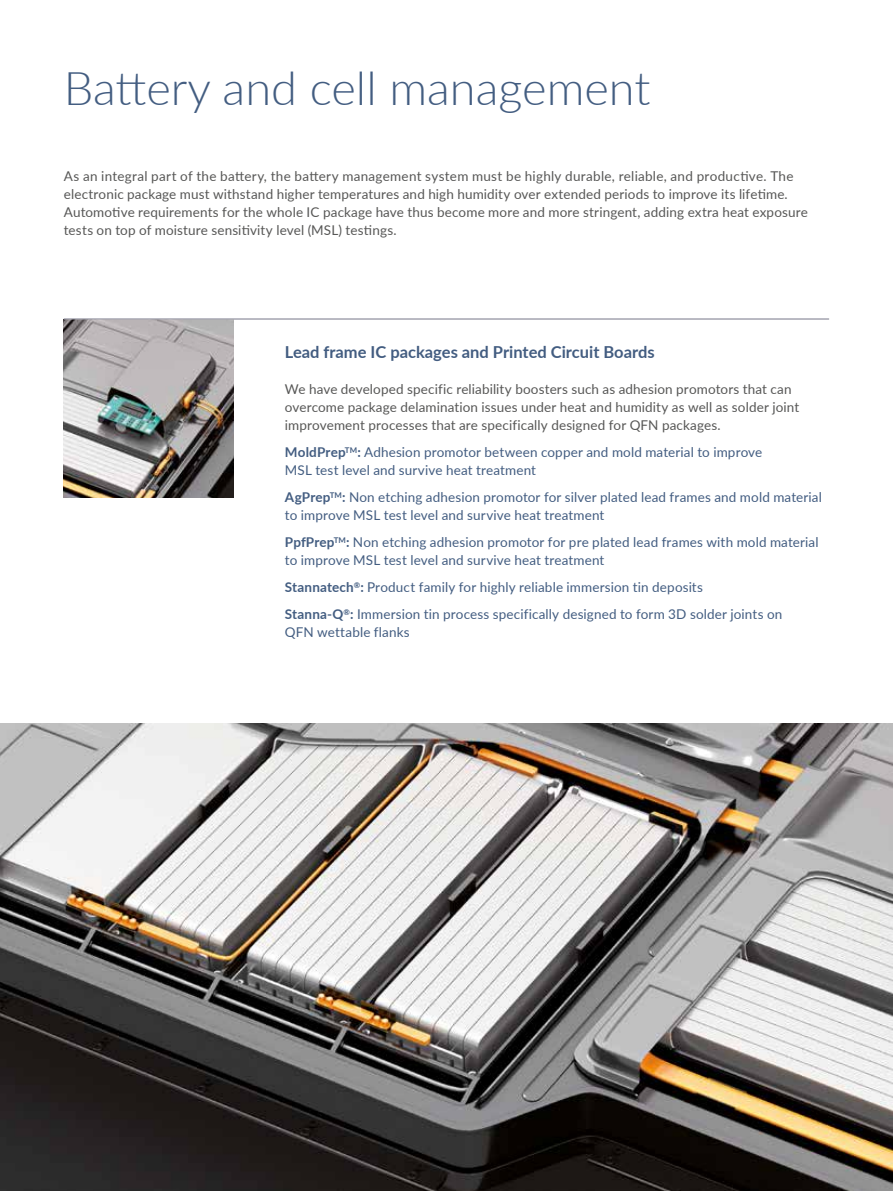
<style>
.page{position:relative;width:893px;height:1191px;background:#fff}
.page>*{position:absolute;margin:0;border:0;box-sizing:border-box;transform-origin:0 0}
.t1{font:300 46.5px "Lato";color:#435d81}
.t2{font:700 16.5px "Lato";color:#435d81}
.t3{font:13.5px/18px "Lato";letter-spacing:.01em;color:#575756}
.t4{font:13.5px/18px "Lato";letter-spacing:.01em;color:#435d81}
.s1{font-weight:700}
</style>
<div class="page">
<img style="left:64px;top:320px;width:170px;height:177px">
<img style="left:0;top:723px;width:893px;height:468px">
<hr style="left:64px;top:319px;width:765px;height:1px;background:#a4a4af">
<h1 class="t1" style="left:64px;top:56px;width:588px">Battery and cell management</h1>
<p class="t3" style="left:64px;top:166px;width:746px">As an integral part of the battery, the battery management system must be highly durable, reliable, and productive. The electronic package must withstand higher temperatures and high humidity over extended periods to improve its lifetime.<br>Automotive requirements for the whole IC package have thus become more and more stringent, adding extra heat exposure tests on top of moisture sensitivity level (MSL) testings.</p>
<p class="t2" style="left:285px;top:340px;width:371px">Lead frame IC packages and Printed Circuit Boards</p>
<p class="t3" style="left:285px;top:380px;width:516px">We have developed specific reliability boosters such as adhesion promotors that can overcome package delamination issues under heat and humidity as well as solder joint improvement processes that are specifically designed for QFN packages.</p>
<p class="t4" style="left:285px;top:443px;width:479px"><span class="s1">MoldPrep</span><sup>TM</sup><span class="s1">:</span> Adhesion promotor between copper and mold material to improve<br>MSL test level and survive heat treatment</p>
<p class="t4" style="left:285px;top:488px;width:538px"><span class="s1">AgPrep</span><sup>TM</sup><span class="s1">:</span> Non etching adhesion promotor for silver plated lead frames and mold material to improve MSL test level and survive heat treatment</p>
<p class="t4" style="left:285px;top:533px;width:535px"><span class="s1">PpfPrep</span><sup>TM</sup><span class="s1">:</span> Non etching adhesion promotor for pre plated lead frames with mold material to improve MSL test level and survive heat treatment</p>
<p class="t4" style="left:285px;top:573px;width:499px;line-height:27px"><span class="s1">Stannatech</span><sup>®</sup><span class="s1">:</span> Product family for highly reliable immersion tin deposits<br><span class="s1">Stanna-Q</span><sup>®</sup><span class="s1">:</span> Immersion tin process specifically designed to form 3D solder joints on</p>
<p class="t4" style="left:285px;top:623px;width:126px">QFN wettable flanks</p>
</div>
